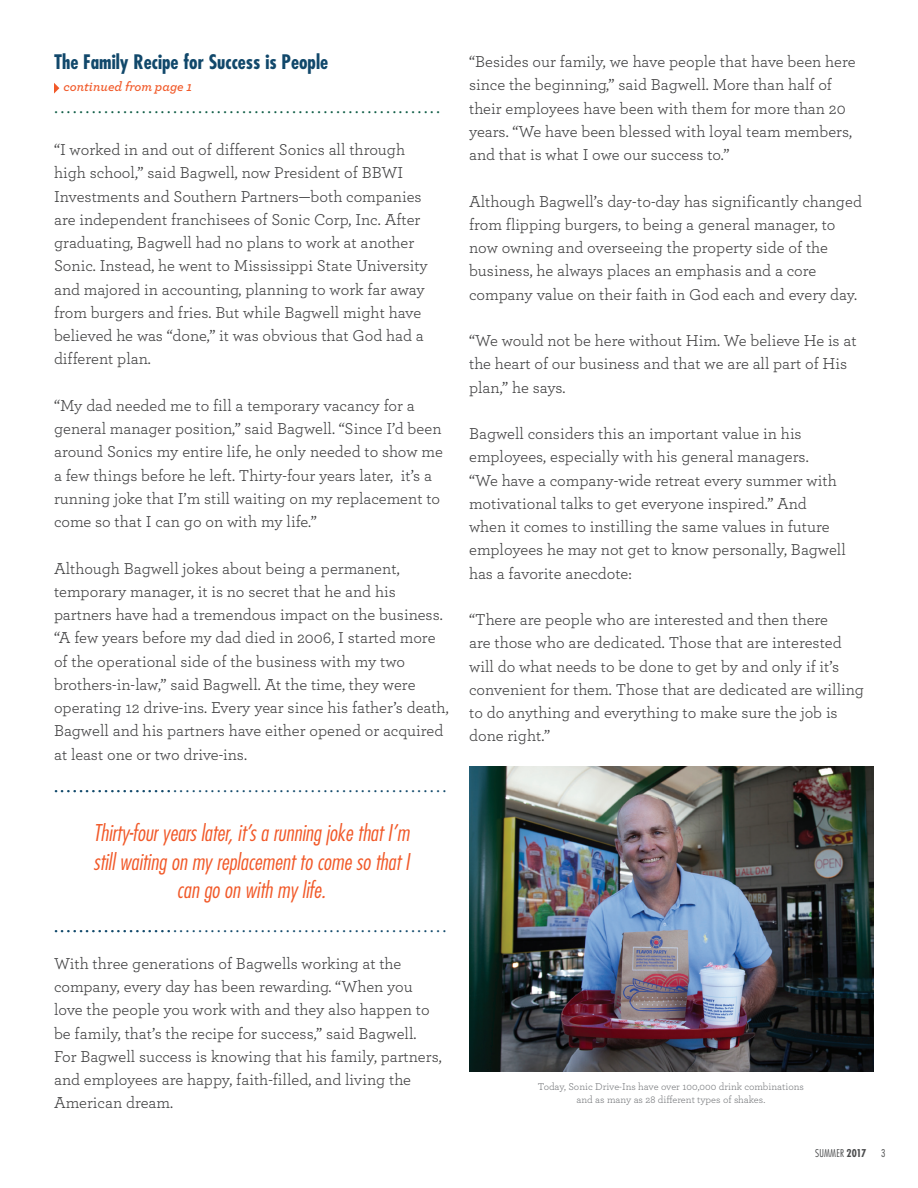
<style>
.page{position:relative;width:918px;height:1188px;background:#fff}
.page>*{position:absolute;margin:0;border:0;box-sizing:border-box;transform-origin:0 0}
.t1{font:italic 300 condensed 22.5px/28.5px "Futura";color:#f15929;text-align:center}
.t2{font:700 condensed 19.5px "Futura";color:#11486b}
.t3{font:18px "Minion Pro";color:#11496b}
.t4{font:18px "Minion Pro";color:#0e5c45}
.t5{font:16.5px/23.2px "Archer";color:#3e3e3f}
.t6{font:italic 600 13.5px "Archer";color:#f15929}
.t7{font:300 condensed 10.5px "Futura";letter-spacing:.015em;color:#4b4c4d}
.t8{font:10.35px/12.5px "Archer";color:#76787b;text-align:center}
.s1{font-weight:700}
</style>
<div class="page">
<svg style="left:54px;top:83px;width:5px;height:11px"></svg>
<img style="left:469px;top:767px;width:405px;height:304px">
<p class="t2" style="left:54px;top:50px;width:276px">The Family Recipe for Success is People</p>
<p class="t4" style="left:54px;top:95px;width:388px">..............................................................</p>
<p class="t6" style="left:63px;top:76px;width:130px">continued from page 1</p>
<p class="t5" style="left:54px;top:137px;width:375px">“I worked in and out of different Sonics all through high school,” said Bagwell, now President of BBWI Investments and Southern Partners—both companies are independent franchisees of Sonic Corp, Inc. After graduating, Bagwell had no plans to work at another Sonic. Instead, he went to Mississippi State University and majored in accounting, planning to work far away from burgers and fries. But while Bagwell might have believed he was “done,” it was obvious that God had a different plan.</p>
<p class="t5" style="left:54px;top:393px;width:390px">“My dad needed me to fill a temporary vacancy for a general manager position,” said Bagwell. “Since I’d been around Sonics my entire life, he only needed to show me a few things before he left. Thirty-four years later, it’s a running joke that I’m still waiting on my replacement to come so that I can go on with my life.”</p>
<p class="t5" style="left:54px;top:556px;width:396px">Although Bagwell jokes about being a permanent, temporary manager, it is no secret that he and his partners have had a tremendous impact on the business. “A few years before my dad died in 2006, I started more of the operational side of the business with my two brothers-in-law,” said Bagwell. At the time, they were operating 12 drive-ins. Every year since his father’s death, Bagwell and his partners have either opened or acquired at least one or two drive-ins.</p>
<p class="t3" style="left:54px;top:774px;width:394px">...............................................................</p>
<h1 class="t1" style="left:93px;top:818px;width:318px">Thirty-four years later, it’s a running joke that I’m still waiting on my replacement to come so that I can go on with my life.</h1>
<p class="t3" style="left:54px;top:914px;width:394px">...............................................................</p>
<p class="t5" style="left:54px;top:951px;width:389px">With three generations of Bagwells working at the company, every day has been rewarding. “When you love the people you work with and they also happen to be family, that’s the recipe for success,” said Bagwell.<br>For Bagwell success is knowing that his family, partners, and employees are happy, faith-filled, and living the American dream.</p>
<p class="t5" style="left:469px;top:49px;width:388px">“Besides our family, we have people that have been here since the beginning,” said Bagwell. More than half of their employees have been with them for more than 20 years. “We have been blessed with loyal team members, and that is what I owe our success to.”</p>
<p class="t5" style="left:469px;top:189px;width:394px">Although Bagwell’s day-to-day has significantly changed from flipping burgers, to being a general manager, to now owning and overseeing the property side of the business, he always places an emphasis and a core company value on their faith in God each and every day.</p>
<p class="t5" style="left:469px;top:328px;width:389px">“We would not be here without Him. We believe He is at the heart of our business and that we are all part of His plan,” he says.</p>
<p class="t5" style="left:469px;top:421px;width:378px">Bagwell considers this an important value in his employees, especially with his general managers.<br>“We have a company-wide retreat every summer with motivational talks to get everyone inspired.” And when it comes to instilling the same values in future employees he may not get to know personally, Bagwell has a favorite anecdote:</p>
<p class="t5" style="left:469px;top:607px;width:396px">“There are people who are interested and then there<br>are those who are dedicated. Those that are interested will do what needs to be done to get by and only if it’s convenient for them. Those that are dedicated are willing to do anything and everything to make sure the job is done right.”</p>
<p class="t8" style="left:538px;top:1080px;width:268px">Today, Sonic Drive-Ins have over 100,000 drink combinations and as many as 28 different types of shakes.</p>
<p class="t7" style="left:815px;top:1147px;width:53px">SUMMER <span class="s1">2017</span></p>
<p class="t7" style="left:881px;top:1147px;width:6px">3</p>
</div>
